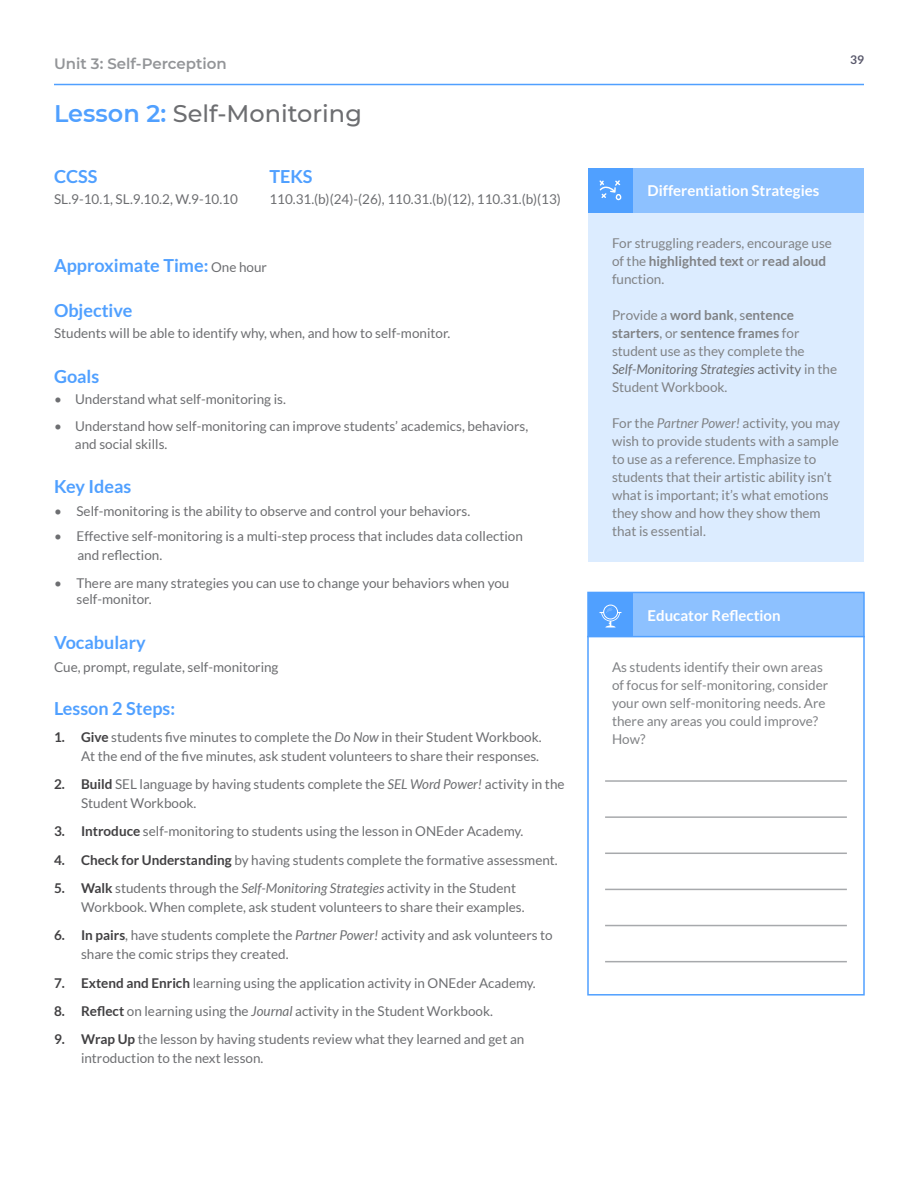
<style>
.page{position:relative;width:918px;height:1188px;background:#fff}
.page>*{position:absolute;margin:0;border:0;box-sizing:border-box;transform-origin:0 0}
.t1{font:500 24px "Montserrat";color:#6d6e71}
.t2{font:700 18px "Lato";color:#50a0ff}
.t3{font:700 15px "Lato";color:#fff}
.t4{font:600 15px "Montserrat";color:#939598}
.t5{font:13.5px/19.2px "Lato";color:#6d6e71}
.t6{font:13.5px/18px "Lato";color:#808285}
.t7{font:700 12px "Lato";color:#59586b}
.s1{font-weight:600;color:#50a0ff}
.s2{font-weight:400;font-size:13.5px;color:#6d6e71}
.s3{font-weight:700;color:#414042}
.s4{font-style:italic}
.s5{font-weight:700}
.s6{font-style:italic;color:#6d6e71}
.s7{color:#6d6e71}
</style>
<div class="page">
<hr style="left:54px;top:84px;width:810px;height:1px;background:#50a0ff">
<div style="left:588px;top:168px;width:276px;height:394px;background:#dcecff"></div>
<div style="left:632px;top:168px;width:232px;height:44px;background:#8dc1ff"></div>
<div style="left:632px;top:592px;width:232px;height:45px;background:#8dc1ff"></div>
<div style="left:588px;top:168px;width:44px;height:44px;background:#50a0ff"></div>
<div style="left:588px;top:592px;width:44px;height:45px;background:#50a0ff"></div>
<svg style="left:600px;top:180px;width:21px;height:20px"></svg>
<svg style="left:600px;top:605px;width:21px;height:22px"></svg>
<div style="left:587px;top:592px;width:278px;height:404px;border:2px solid #50a0ff"></div>
<hr style="left:587px;top:636px;width:278px;height:1px;background:#50a0ff">
<hr style="left:605px;top:780px;width:242px;height:2px;background:#a7a9ac">
<hr style="left:605px;top:853px;width:242px;height:1px;background:#a7a9ac">
<hr style="left:605px;top:925px;width:242px;height:1px;background:#a7a9ac">
<hr style="left:605px;top:816px;width:242px;height:2px;background:#a7a9ac">
<hr style="left:605px;top:889px;width:242px;height:1px;background:#a7a9ac">
<hr style="left:605px;top:961px;width:242px;height:1px;background:#a7a9ac">
<p class="t4" style="left:54px;top:54px;width:174px">Unit 3: Self-Perception</p>
<h1 class="t1" style="left:54px;top:99px;width:309px"><span class="s1">Lesson 2:</span> Self-Monitoring</h1>
<h2 class="t2" style="left:54px;top:165px;width:45px">CCSS</h2>
<p class="t5" style="left:54px;top:189px;width:185px">SL.9-10.1, SL.9.10.2, W.9-10.10</p>
<h2 class="t2" style="left:269px;top:165px;width:45px">TEKS</h2>
<p class="t5" style="left:269px;top:189px;width:293px">110.31.(b)(24)-(26), 110.31.(b)(12), 110.31.(b)(13)</p>
<h2 class="t2" style="left:54px;top:254px;width:215px">Approximate Time: <span class="s2">One hour</span></h2>
<h2 class="t2" style="left:54px;top:299px;width:80px">Objective</h2>
<p class="t5" style="left:54px;top:323px;width:398px">Students will be able to identify why, when, and how to self-monitor.</p>
<h2 class="t2" style="left:54px;top:365px;width:47px">Goals</h2>
<p class="t5" style="left:54px;top:389px;width:233px">• Understand what self-monitoring is.</p>
<p class="t5" style="left:75px;top:416px;width:455px;line-height:18px;text-indent:-21px">• Understand how self-monitoring can improve students’ academics, behaviors, and social skills.</p>
<h2 class="t2" style="left:54px;top:475px;width:79px">Key Ideas</h2>
<p class="t5" style="left:54px;top:501px;width:418px">• Self-monitoring is the ability to observe and control your behaviors.</p>
<p class="t5" style="left:77px;top:526px;width:447px;text-indent:-23px">• Effective self-monitoring is a multi-step process that includes data collection and reflection.</p>
<p class="t5" style="left:77px;top:575px;width:434px;line-height:16.2px;text-indent:-23px">• There are many strategies you can use to change your behaviors when you self-monitor.</p>
<h2 class="t2" style="left:54px;top:632px;width:93px">Vocabulary</h2>
<p class="t5" style="left:54px;top:657px;width:226px">Cue, prompt, regulate, self-monitoring</p>
<h2 class="t2" style="left:54px;top:698px;width:123px">Lesson 2 Steps:</h2>
<p class="t5" style="left:54px;top:727px;width:489px;text-align:right"><span class="s3">1. Give</span> students five minutes to complete the <span class="s4">Do Now</span> in their Student Workbook.<br>At the end of the five minutes, ask student volunteers to share their responses.</p>
<p class="t5" style="left:81px;top:774px;width:485px;text-indent:-27px"><span class="s3">2. Build</span> SEL language by having students complete the <span class="s4">SEL Word Power!</span> activity in the<br>Student Workbook.</p>
<p class="t5" style="left:54px;top:822px;width:471px"><span class="s3">3. Introduce</span> self-monitoring to students using the lesson in ONEder Academy.</p>
<p class="t5" style="left:54px;top:850px;width:505px"><span class="s3">4. Check for Understanding</span> by having students complete the formative assessment.</p>
<p class="t5" style="left:81px;top:878px;width:445px;text-indent:-27px"><span class="s3">5. Walk</span> students through the <span class="s4">Self-Monitoring Strategies</span> activity in the Student<br>Workbook. When complete, ask student volunteers to share their examples.</p>
<p class="t5" style="left:81px;top:925px;width:473px;text-indent:-27px"><span class="s3">6. In pairs</span>, have students complete the <span class="s4">Partner Power!</span> activity and ask volunteers to share the comic strips they created.</p>
<p class="t5" style="left:54px;top:973px;width:483px"><span class="s3">7. Extend and Enrich</span> learning using the application activity in ONEder Academy.</p>
<p class="t5" style="left:54px;top:1001px;width:441px"><span class="s3">8. Reflect</span> on learning using the <span class="s4">Journal</span> activity in the Student Workbook.</p>
<p class="t5" style="left:81px;top:1029px;width:445px;text-indent:-27px"><span class="s3">9. Wrap Up</span> the lesson by having students review what they learned and get an introduction to the next lesson.</p>
<p class="t7" style="left:850px;top:52px;width:15px">39</p>
<p class="t3" style="left:648px;top:181px;width:173px">Differentiation Strategies</p>
<p class="t6" style="left:612px;top:234px;width:221px">For struggling readers, encourage use of the <span class="s5">highlighted text</span> or <span class="s5">read aloud </span>function.</p>
<p class="t6" style="left:612px;top:306px;width:227px">Provide a <span class="s5">word bank</span>, s<span class="s5">entence starters</span>, or <span class="s5">sentence frames</span> for student use as they complete the<br><span class="s6">Self-Monitoring Strategies</span> <span class="s7">activity</span> in the<br>Student Workbook.</p>
<p class="t6" style="left:612px;top:414px;width:229px">For the <span class="s4">Partner Power!</span> activity, you may wish to provide students with a sample to use as a reference. Emphasize to students that their artistic ability isn’t what is important; it’s what emotions they show and how they show them that is essential.</p>
<p class="t3" style="left:648px;top:606px;width:135px">Educator Reflection</p>
<p class="t6" style="left:612px;top:658px;width:218px">As students identify their own areas of focus for self-monitoring, consider your own self-monitoring needs. Are there any areas you could improve?<br>How?</p>
</div>
